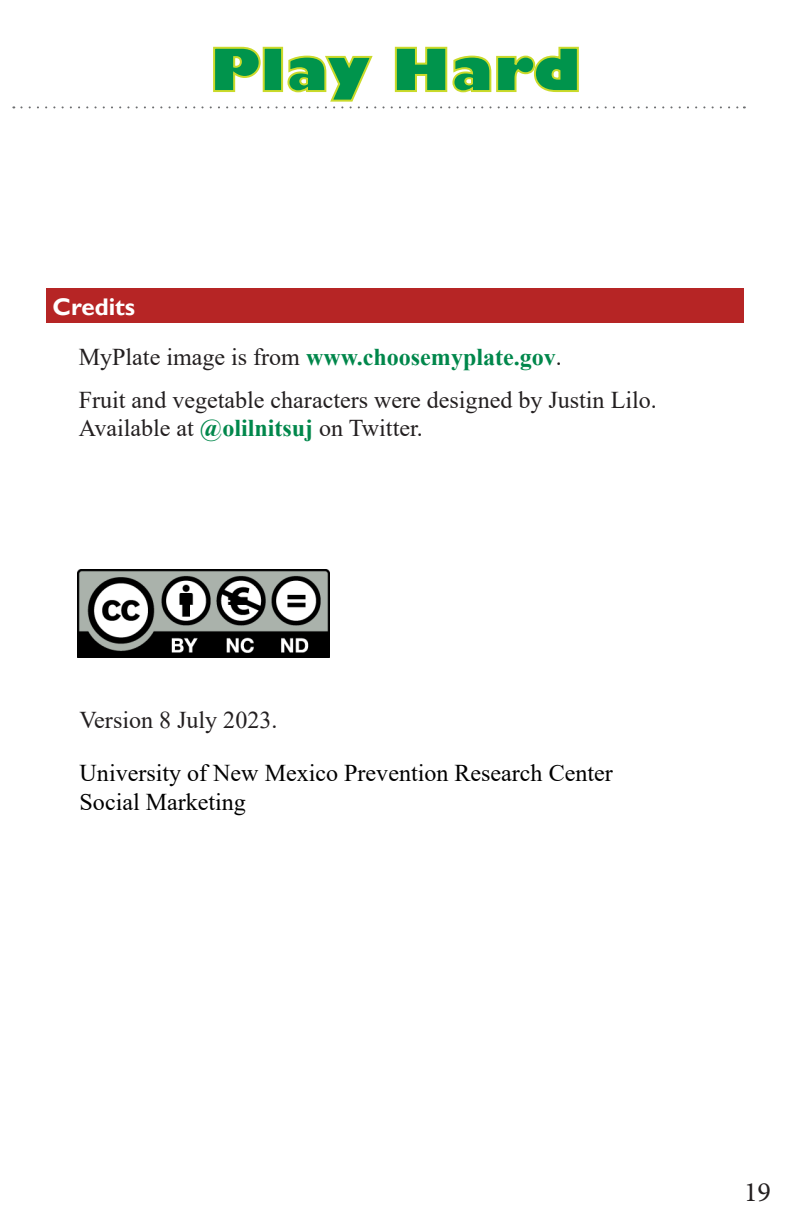
<style>
.page{position:relative;width:792px;height:1224px;background:#fff}
.page>*{position:absolute;margin:0;border:0;box-sizing:border-box;transform-origin:0 0}
.t1{font:28px "Minion Pro";color:#231f20}
.t2{font:24px/28.8px "Times New Roman";color:#231f20}
.t3{font:24px/28.8px "Times New Roman";color:#000}
.t4{font:700 24px "Times New Roman";color:#00874b}
.t5{font:700 24px "Gill Sans";color:#fff}
.s1{font-weight:400;color:#231f20}
.s2{font-weight:700;color:#00874b}
</style>
<div class="page">
<div style="left:46px;top:288px;width:697px;height:35px;background:#b62525"></div>
<img style="left:77px;top:569px;width:253px;height:89px">
<svg style="left:21px;top:46px;width:724px;height:62px"></svg>
<p class="t5" style="left:53px;top:293px;width:84px">Credits</p>
<p class="t4" style="left:79px;top:340px;width:485px"><span class="s1">MyPlate image is from</span> www.choosemyplate.gov<span class="s1">.</span></p>
<p class="t2" style="left:79px;top:384px;width:580px">Fruit and vegetable characters were designed by Justin Lilo.<br>Available at <span class="s2">@olilnitsuj</span> on Twitter.</p>
<p class="t2" style="left:80px;top:705px;width:199px">Version 8 July 2023.</p>
<p class="t3" style="left:80px;top:758px;width:535px">University of New Mexico Prevention Research Center<br>Social Marketing</p>
<p class="t1" style="left:744px;top:1173px;width:28px">19</p>
</div>
